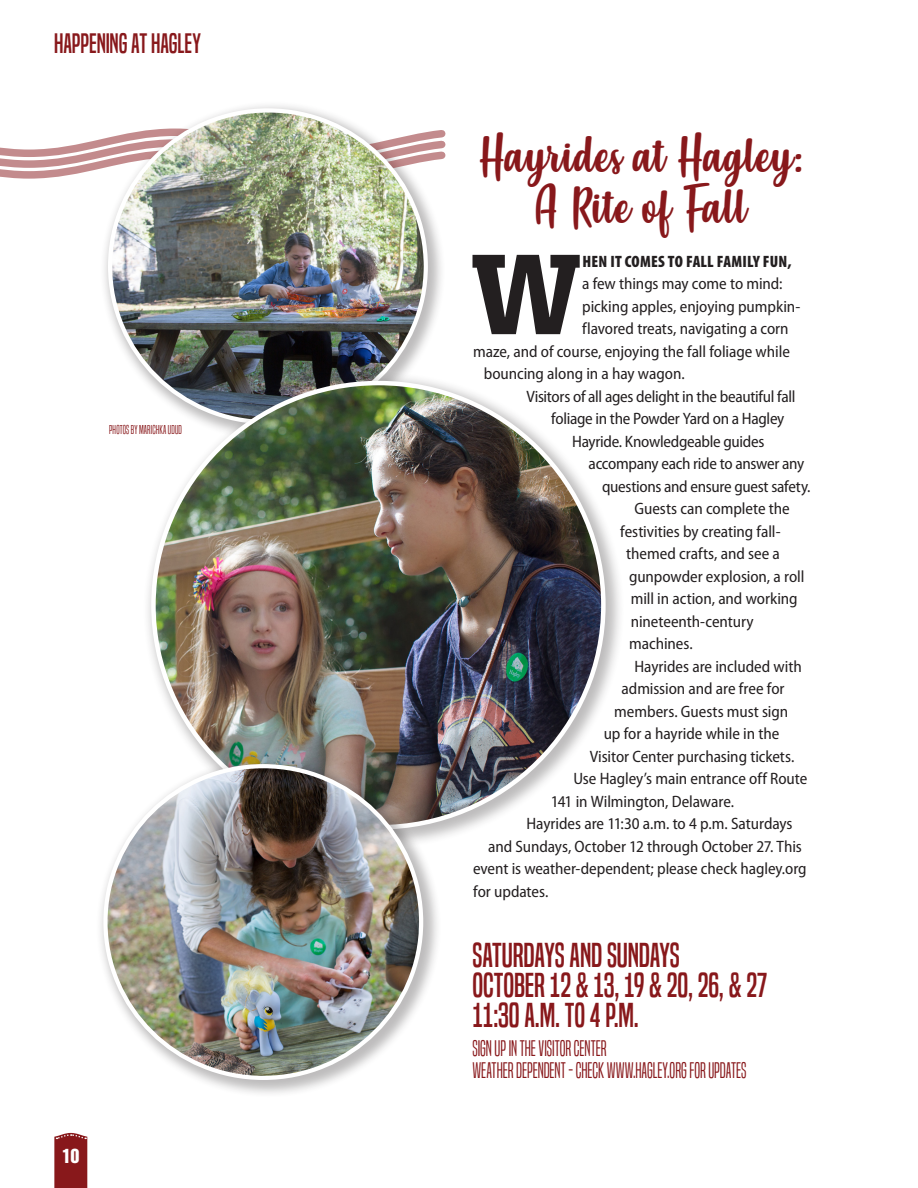
<style>
.page{position:relative;width:918px;height:1188px;background:#fff}
.page>*{position:absolute;margin:0;border:0;box-sizing:border-box;transform-origin:0 0}
.story_text__first_pa{font:900 110.7px "Glypha LT Std";color:#231f20}
.t1{font:48px/51px "Misses";letter-spacing:.01em;color:#88181b;text-align:center;scale:.95 1}
.box_1{font:32.25px/30px "Built Titling Rg";letter-spacing:-.005em;color:#88181b}
.t2{font:26.25px "Built Titling Rg";letter-spacing:-.005em;color:#88181b}
.box_2{font:21px/22.5px "Built Titling Lt";letter-spacing:-.005em;color:#88181b}
.t3{font:18px "Helvetica Inserat";color:#fff}
.story_text{font:semi-condensed 16.5px "Myriad Pro";letter-spacing:-.005em;color:#231f20}
.story_text__first_pa-2{font:semi-condensed 16.5px "Myriad Pro";letter-spacing:-.005em;color:#231f20}
.story_text__first_pa-3{font:900 condensed 16.5px "Myriad Pro";letter-spacing:.01em;color:#231f20}
.box_2-2{font:12px "Built Titling Lt";letter-spacing:.015em;color:#88181b}
</style>
<div class="page">
<svg style="left:54px;top:1133px;width:33px;height:55px;background:#8d2326"></svg>
<div style="left:100px;top:100px;width:346px;height:342px;background:#231f20;opacity:.3"></div>
<img style="left:110px;top:110px;width:316px;height:312px">
<div style="left:142px;top:372px;width:483px;height:477px;background:#231f20;opacity:.3"></div>
<img style="left:153px;top:383px;width:450px;height:444px">
<div style="left:95px;top:756px;width:347px;height:342px;background:#231f20;opacity:.3"></div>
<img style="left:105px;top:766px;width:316px;height:312px">
<img style="left:0;top:127px;width:446px;height:53px">
<p class="t2" style="left:54px;top:28px;width:148px">HAPPENING AT HAGLEY</p>
<p class="box_2-2" style="left:109px;top:423px;width:74px">PHOTOS BY MARICHKA UDUD</p>
<p class="t3" style="left:62px;top:1145px;width:19px">10</p>
<p class="t1" style="left:479px;top:131px;width:342px">Hayrides at Hagley:<br>A Rite of Fall</p>
<p class="story_text__first_pa" style="left:471px;top:228px;width:112px">W</p>
<p class="story_text__first_pa-3" style="left:583px;top:251px;width:211px">HEN IT COMES TO FALL FAMILY FUN,</p>
<p class="story_text__first_pa-2" style="left:582px;top:274px;width:202px">a few things may come to mind:</p>
<p class="story_text__first_pa-2" style="left:582px;top:296px;width:220px">picking apples, enjoying pumpkin-</p>
<p class="story_text__first_pa-2" style="left:582px;top:319px;width:208px">flavored treats, navigating a corn</p>
<p class="story_text__first_pa-2" style="left:473px;top:341px;width:318px">maze, and of course, enjoying the fall foliage while</p>
<p class="story_text__first_pa-2" style="left:484px;top:364px;width:203px">bouncing along in a hay wagon.</p>
<p class="story_text" style="left:527px;top:386px;width:271px">Visitors of all ages delight in the beautiful fall</p>
<p class="story_text" style="left:551px;top:409px;width:235px">foliage in the Powder Yard on a Hagley</p>
<p class="story_text" style="left:572px;top:431px;width:194px">Hayride. Knowledgeable guides</p>
<p class="story_text" style="left:589px;top:454px;width:217px">accompany each ride to answer any</p>
<p class="story_text" style="left:602px;top:476px;width:210px">questions and ensure guest safety.</p>
<p class="story_text" style="left:635px;top:499px;width:157px">Guests can complete the</p>
<p class="story_text" style="left:620px;top:521px;width:162px">festivities by creating fall-</p>
<p class="story_text" style="left:626px;top:544px;width:155px">themed crafts, and see a</p>
<p class="story_text" style="left:629px;top:566px;width:177px">gunpowder explosion, a roll</p>
<p class="story_text" style="left:631px;top:589px;width:168px">mill in action, and working</p>
<p class="story_text" style="left:631px;top:611px;width:124px">nineteenth-century</p>
<p class="story_text" style="left:629px;top:634px;width:65px">machines.</p>
<p class="story_text" style="left:634px;top:656px;width:169px">Hayrides are included with</p>
<p class="story_text" style="left:622px;top:679px;width:164px">admission and are free for</p>
<p class="story_text" style="left:614px;top:701px;width:176px">members. Guests must sign</p>
<p class="story_text" style="left:604px;top:724px;width:177px">up for a hayride while in the</p>
<p class="story_text" style="left:590px;top:746px;width:206px">Visitor Center purchasing tickets.</p>
<p class="story_text" style="left:573px;top:769px;width:235px">Use Hagley’s main entrance off Route</p>
<p class="story_text" style="left:551px;top:791px;width:185px">141 in Wilmington, Delaware.</p>
<p class="story_text" style="left:527px;top:814px;width:268px">Hayrides are 11:30 a.m. to 4 p.m. Saturdays</p>
<p class="story_text" style="left:488px;top:836px;width:315px">and Sundays, October 12 through October 27. This</p>
<p class="story_text" style="left:473px;top:859px;width:335px">event is weather-dependent; please check hagley.org</p>
<p class="story_text" style="left:473px;top:881px;width:77px">for updates.</p>
<p class="box_1" style="left:472px;top:940px;width:297px">SATURDAYS AND SUNDAYS<br>OCTOBER 12 &amp; 13, 19 &amp; 20, 26, &amp; 27<br>11:30 A.M. TO 4 P.M.</p>
<p class="box_2" style="left:472px;top:1037px;width:276px">SIGN UP IN THE VISITOR CENTER<br>WEATHER DEPENDENT - CHECK WWW.HAGLEY.ORG FOR UPDATES</p>
</div>
